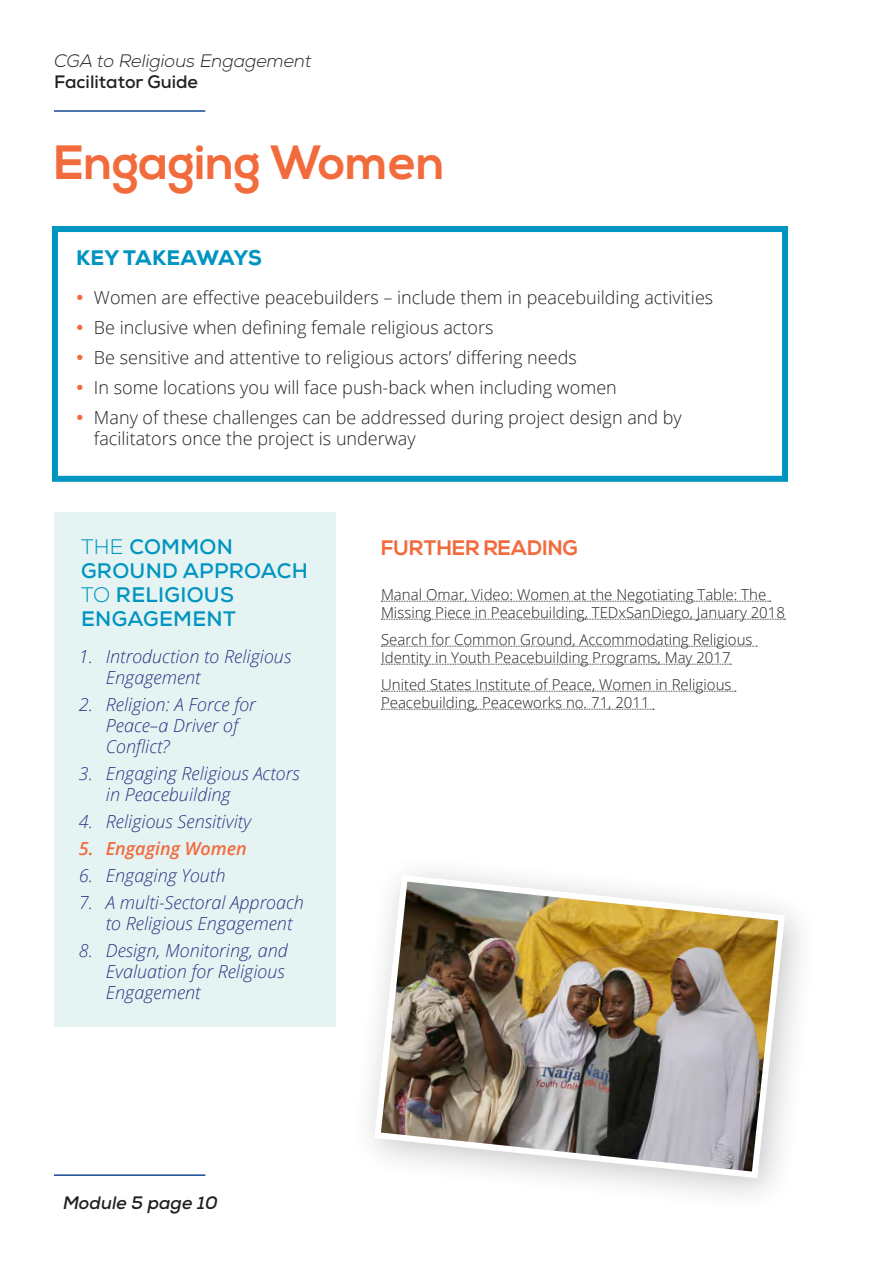
<style>
.page{position:relative;width:893px;height:1263px;background:#fff}
.page>*{position:absolute;margin:0;border:0;box-sizing:border-box;transform-origin:0 0}
.Heading_1_orange{font:700 48px "Nexa";color:#f26b3d}
.Heading_3{font:700 21px/24px "Nexa";letter-spacing:.015em;color:#0094c0}
.Heading_3-2{font:700 21px "Nexa";color:#f26b3d}
.CS_Keytakeaways_Head{font:800 21px "Nexa";color:#0094c0}
.t1{font:300 18px/21px "Open Sans";color:#231f20}
.t2{font:italic 300 18px/21px "Open Sans";color:#283583}
.t3{font:italic 300 18px "Nexa";color:#231f20}
.t4{font:700 18px "Nexa";color:#231f20}
.t5{font:italic 600 18px "Open Sans";color:#f26b3d}
.t6{font:italic 700 18px "Nexa";color:#231f20}
.References{font:300 15px/18px "Open Sans";color:#231f20}
.s1{font-weight:300}
</style>
<div class="page">
<hr style="left:54px;top:1174px;width:151px;height:2px;background:#124992">
<hr style="left:54px;top:110px;width:151px;height:2px;background:#124992">
<div style="left:55px;top:512px;width:281px;height:514px;background:#e5f4f3"></div>
<svg style="left:381px;top:601px;width:390px;height:1px"></svg>
<svg style="left:381px;top:619px;width:405px;height:1px"></svg>
<svg style="left:381px;top:646px;width:376px;height:1px"></svg>
<svg style="left:381px;top:664px;width:350px;height:1px"></svg>
<svg style="left:381px;top:691px;width:355px;height:1px"></svg>
<svg style="left:381px;top:709px;width:273px;height:1px"></svg>
<div style="left:52px;top:226px;width:736px;height:256px;border:6px solid #0094c0"></div>
<img style="left:371px;top:871px;width:417px;height:310px">
<p class="t3" style="left:54px;top:50px;width:259px">CGA to Religious Engagement</p>
<p class="t4" style="left:54px;top:70px;width:146px">Facilitator Guide</p>
<p class="Heading_1_orange" style="left:54px;top:135px;width:392px">Engaging Women</p>
<p class="CS_Keytakeaways_Head" style="left:76px;top:244px;width:187px">KEY TAKEAWAYS</p>
<p class="t1" style="left:94px;top:286px;width:621px">Women are effective peacebuilders – include them in peacebuilding activities</p>
<p class="t1" style="left:94px;top:316px;width:401px">Be inclusive when defining female religious actors</p>
<p class="t1" style="left:94px;top:346px;width:484px">Be sensitive and attentive to religious actors’ differing needs</p>
<p class="t1" style="left:94px;top:376px;width:524px">In some locations you will face push-back when including women</p>
<p class="t1" style="left:94px;top:406px;width:589px">Many of these challenges can be addressed during project design and by facilitators once the project is underway</p>
<p class="Heading_3" style="left:81px;top:534px;width:228px"><span class="s1">THE</span> COMMON<br>GROUND APPROACH<br><span class="s1">TO</span> RELIGIOUS<br>ENGAGEMENT</p>
<p class="t2" style="left:106px;top:645px;width:187px;text-indent:-27px">1. Introduction to Religious<br>Engagement</p>
<p class="t2" style="left:106px;top:693px;width:152px;text-indent:-27px">2. Religion: A Force for<br>Peace–a Driver of<br>Conflict?</p>
<p class="t2" style="left:106px;top:762px;width:195px;text-indent:-27px">3. Engaging Religious Actors in Peacebuilding</p>
<p class="t2" style="left:79px;top:810px;width:174px">4. Religious Sensitivity</p>
<p class="t5" style="left:79px;top:836px;width:169px">5. Engaging Women</p>
<p class="t2" style="left:79px;top:864px;width:148px">6. Engaging Youth</p>
<p class="t2" style="left:106px;top:891px;width:200px;text-indent:-27px">7. A multi-Sectoral Approach to Religious Engagement</p>
<p class="t2" style="left:106px;top:939px;width:183px;text-indent:-27px">8. Design, Monitoring, and<br>Evaluation for Religious<br>Engagement</p>
<p class="Heading_3-2" style="left:381px;top:535px;width:199px">FURTHER READING</p>
<p class="References" style="left:381px;top:585px;width:405px">Manal Omar, Video: Women at the Negotiating Table: The<br>Missing Piece in Peacebuilding, TEDxSanDiego, January 2018</p>
<p class="References" style="left:381px;top:630px;width:373px">Search for Common Ground, Accommodating Religious<br>Identity in Youth Peacebuilding Programs, May 2017</p>
<p class="References" style="left:381px;top:675px;width:352px">United States Institute of Peace, Women in Religious<br>Peacebuilding, Peaceworks no. 71, 2011</p>
<p class="t6" style="left:63px;top:1191px;width:156px">Module 5 page 10</p>
</div>
